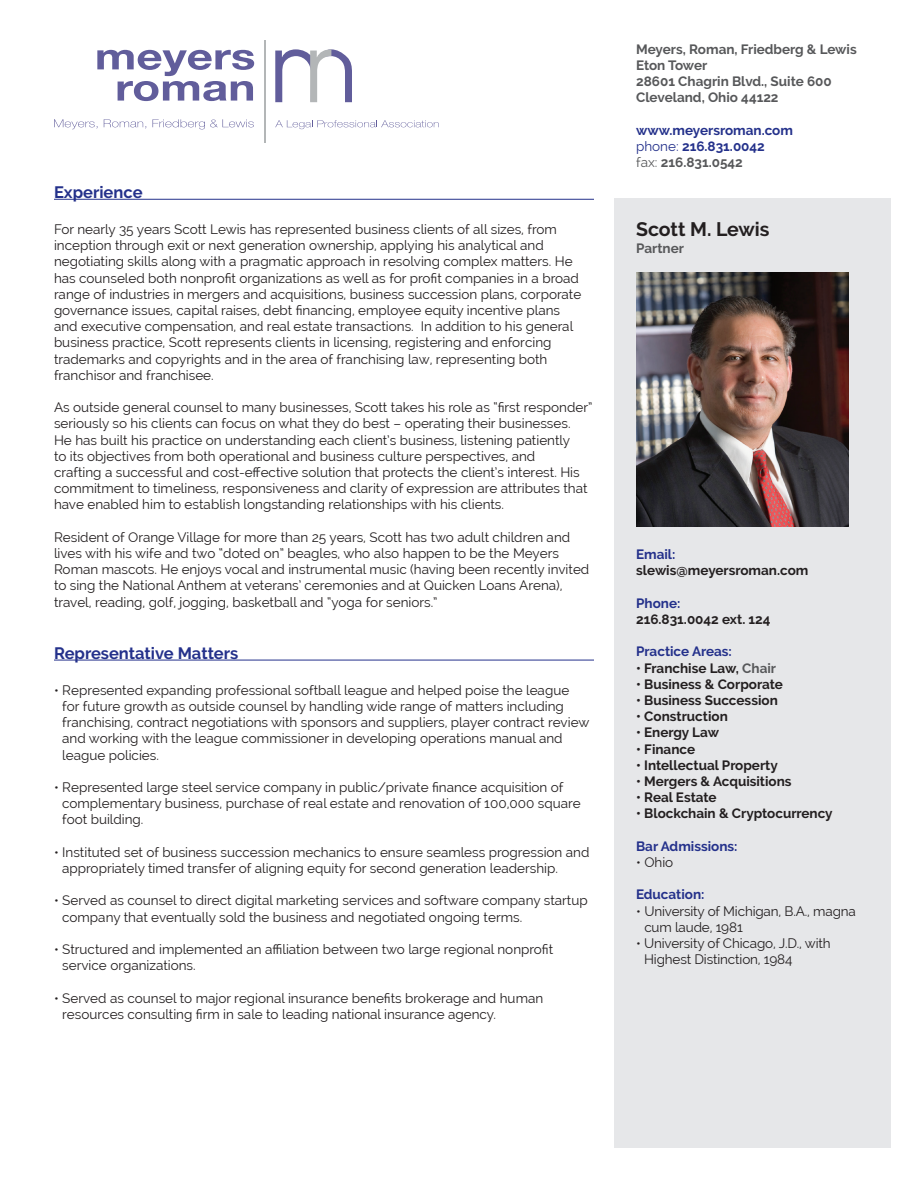
<style>
.page{position:relative;width:918px;height:1188px;background:#fff}
.page>*{position:absolute;margin:0;border:0;box-sizing:border-box;transform-origin:0 0}
.t1{font:700 19.5px "Raleway";letter-spacing:-.005em;color:#231f20}
.t2{font:700 16.5px "Raleway";color:#24318b}
.t3{font:13.5px/16.2px "Raleway";color:#231f20}
.t4{font:700 13.5px "Raleway";color:#231f20}
.t5{font:700 13.5px/16.2px "Raleway";color:#24318b}
.t6{font:700 13.5px/16.2px "Raleway";color:#57585a}
.s1{font-weight:400}
.s2{font-weight:400;color:#57585a}
.s3{color:#57585a}
</style>
<div class="page">
<svg style="left:275px;top:49px;width:77px;height:53px"></svg>
<svg style="left:97px;top:50px;width:157px;height:51px"></svg>
<svg style="left:54px;top:119px;width:44px;height:10px"></svg>
<svg style="left:104px;top:119px;width:42px;height:10px"></svg>
<svg style="left:153px;top:119px;width:101px;height:10px"></svg>
<svg style="left:275px;top:120px;width:164px;height:9px"></svg>
<hr style="left:264px;top:41px;width:2px;height:102px;background:#b3b6b7">
<hr style="left:54px;top:199px;width:540px;height:1px;background:#24318b">
<hr style="left:54px;top:660px;width:540px;height:1px;background:#24318b">
<div style="left:615px;top:198px;width:276px;height:950px;background:#e6e7e9"></div>
<img style="left:636px;top:272px;width:212px;height:255px">
<p class="t2" style="left:54px;top:183px;width:90px">Experience</p>
<p class="t3" style="left:54px;top:221px;width:529px">For nearly 35 years Scott Lewis has represented business clients of all sizes, from inception through exit or next generation ownership, applying his analytical and negotiating skills along with a pragmatic approach in resolving complex matters. He has counseled both nonprofit organizations as well as for profit companies in a broad range of industries in mergers and acquisitions, business succession plans, corporate governance issues, capital raises, debt financing, employee equity incentive plans and executive compensation, and real estate transactions. In addition to his general business practice, Scott represents clients in licensing, registering and enforcing trademarks and copyrights and in the area of franchising law, representing both franchisor and franchisee.</p>
<p class="t3" style="left:54px;top:399px;width:540px">As outside general counsel to many businesses, Scott takes his role as “first responder” seriously so his clients can focus on what they do best – operating their businesses.<br>He has built his practice on understanding each client’s business, listening patiently<br>to its objectives from both operational and business culture perspectives, and<br>crafting a successful and cost-effective solution that protects the client’s interest. His commitment to timeliness, responsiveness and clarity of expression are attributes that have enabled him to establish longstanding relationships with his clients.</p>
<p class="t3" style="left:54px;top:529px;width:537px">Resident of Orange Village for more than 25 years, Scott has two adult children and lives with his wife and two “doted on” beagles, who also happen to be the Meyers Roman mascots. He enjoys vocal and instrumental music (having been recently invited to sing the National Anthem at veterans’ ceremonies and at Quicken Loans Arena), travel, reading, golf, jogging, basketball and “yoga for seniors.”</p>
<p class="t2" style="left:54px;top:644px;width:186px">Representative Matters</p>
<p class="t3" style="left:62px;top:682px;width:529px;text-indent:-8px">• Represented expanding professional softball league and helped poise the league for future growth as outside counsel by handling wide range of matters including franchising, contract negotiations with sponsors and suppliers, player contract review and working with the league commissioner in developing operations manual and league policies.</p>
<p class="t3" style="left:62px;top:779px;width:520px;text-indent:-8px">• Represented large steel service company in public/private finance acquisition of complementary business, purchase of real estate and renovation of 100,000 square foot building.</p>
<p class="t3" style="left:62px;top:844px;width:529px;text-indent:-8px">• Instituted set of business succession mechanics to ensure seamless progression and appropriately timed transfer of aligning equity for second generation leadership.</p>
<p class="t3" style="left:62px;top:893px;width:527px;text-indent:-8px">• Served as counsel to direct digital marketing services and software company startup company that eventually sold the business and negotiated ongoing terms.</p>
<p class="t3" style="left:62px;top:941px;width:492px;text-indent:-8px">• Structured and implemented an affiliation between two large regional nonprofit service organizations.</p>
<p class="t3" style="left:62px;top:990px;width:483px;text-indent:-8px">• Served as counsel to major regional insurance benefits brokerage and human resources consulting firm in sale to leading national insurance agency.</p>
<p class="t6" style="left:636px;top:41px;width:222px">Meyers, Roman, Friedberg &amp; Lewis<br>Eton Tower<br>28601 Chagrin Blvd., Suite 600<br>Cleveland, Ohio 44122</p>
<p class="t5" style="left:636px;top:122px;width:158px">www.meyersroman.com <span class="s1">phone:</span> 216.831.0042<br><span class="s2">fax:</span> <span class="s3">216.831.0542</span></p>
<h1 class="t1" style="left:636px;top:218px;width:135px">Scott M. Lewis</h1>
<p class="t6" style="left:636px;top:240px;width:49px">Partner</p>
<p class="t5" style="left:636px;top:546px;width:41px">Email:</p>
<p class="t4" style="left:636px;top:563px;width:174px">slewis@meyersroman.com</p>
<p class="t5" style="left:636px;top:595px;width:46px">Phone:</p>
<p class="t4" style="left:636px;top:612px;width:136px">216.831.0042 ext. 124</p>
<p class="t5" style="left:636px;top:644px;width:97px">Practice Areas:</p>
<p class="t4" style="left:636px;top:660px;width:141px">• Franchise Law, <span class="s3">Chair</span></p>
<p class="t4" style="left:636px;top:676px;width:148px">• Business &amp; Corporate</p>
<p class="t4" style="left:636px;top:693px;width:143px">• Business Succession</p>
<p class="t4" style="left:636px;top:709px;width:93px">• Construction</p>
<p class="t4" style="left:636px;top:725px;width:84px">• Energy Law</p>
<p class="t4" style="left:636px;top:741px;width:61px">• Finance</p>
<p class="t4" style="left:636px;top:757px;width:143px">• Intellectual Property</p>
<p class="t4" style="left:636px;top:774px;width:157px">• Mergers &amp; Acquisitions</p>
<p class="t4" style="left:636px;top:790px;width:82px">• Real Estate</p>
<p class="t4" style="left:636px;top:806px;width:198px">• Blockchain &amp; Cryptocurrency</p>
<p class="t5" style="left:636px;top:838px;width:103px">Bar Admissions:</p>
<p class="t3" style="left:636px;top:854px;width:39px">• Ohio</p>
<p class="t5" style="left:636px;top:887px;width:70px">Education:</p>
<p class="t3" style="left:644px;top:903px;width:213px;text-indent:-8px">• University of Michigan, B.A., magna cum laude, 1981</p>
<p class="t3" style="left:644px;top:935px;width:188px;text-indent:-8px">• University of Chicago, J.D., with<br>Highest Distinction, 1984</p>
</div>
